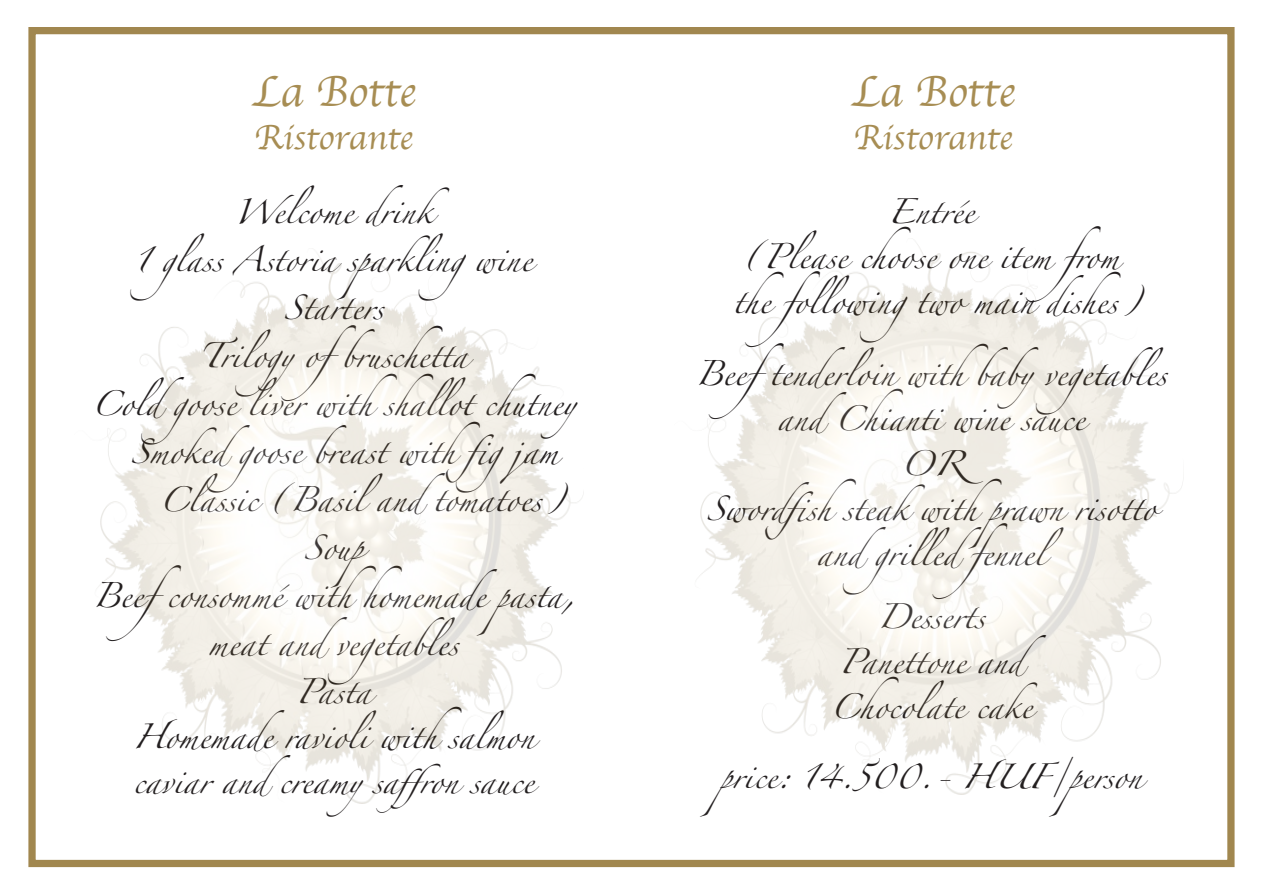
<style>
.page{position:relative;width:1263px;height:893px;background:#fff}
.page>*{position:absolute;margin:0;border:0;box-sizing:border-box;transform-origin:0 0}
.t1{font:45px "Apple Chancery";color:#a78d53}
.t2{font:36px "Apple Chancery";color:#a78d53}
.t3{font:22.5px/45px "Zapfino";color:#231f20}
</style>
<div class="page">
<div style="left:28px;top:27px;width:1206px;height:840px;border:7px solid #a1874f"></div>
<img style="left:98px;top:255px;width:486px;height:549px">
<img style="left:699px;top:244px;width:484px;height:550px">
<h1 class="t1" style="left:251px;top:56px;width:166px">La Botte</h1>
<h2 class="t2" style="left:254px;top:109px;width:160px">Ristorante</h2>
<p class="t3" style="left:234px;top:193px;width:217px">Welcome drink</p>
<p class="t3" style="left:135px;top:241px;width:399px">1 glass Astoria sparklingwine</p>
<p class="t3" style="left:284px;top:289px;width:101px">Starters</p>
<p class="t3" style="left:199px;top:337px;width:270px">Trilogyofbruschetta</p>
<p class="t3" style="left:91px;top:385px;width:509px">Coldgoose liver withshallot chutney</p>
<p class="t3" style="left:131px;top:433px;width:429px">Smokedgoose breast withfigjam</p>
<p class="t3" style="left:159px;top:481px;width:407px">Classic (Basilandtomatoes)</p>
<p class="t3" style="left:304px;top:529px;width:88px">Soup</p>
<p class="t3" style="left:93px;top:577px;width:483px">Beefconsommé withhomemade pasta,</p>
<p class="t3" style="left:208px;top:625px;width:252px">meat andvegetables</p>
<p class="t3" style="left:296px;top:673px;width:77px">Pasta</p>
<p class="t3" style="left:133px;top:718px;width:403px">Homemade ravioli withsalmon caviar andcreamysaffron sauce</p>
<h1 class="t1" style="left:851px;top:56px;width:166px">La Botte</h1>
<h2 class="t2" style="left:854px;top:109px;width:160px">Ristorante</h2>
<p class="t3" style="left:733px;top:193px;width:409px;text-align:center">Entrée<br>(Please choose one item from the followingtwo main dishes)</p>
<p class="t3" style="left:695px;top:355px;width:473px">Beeftenderloin withbabyvegetables</p>
<p class="t3" style="left:777px;top:400px;width:309px">andChianti wine sauce</p>
<p class="t3" style="left:900px;top:445px;width:84px">OR</p>
<p class="t3" style="left:706px;top:490px;width:451px">Swordfishsteakwithprawn risotto</p>
<p class="t3" style="left:817px;top:535px;width:248px">andgrilledfennel</p>
<p class="t3" style="left:878px;top:598px;width:108px">Desserts</p>
<p class="t3" style="left:839px;top:643px;width:209px">Panettone and</p>
<p class="t3" style="left:830px;top:688px;width:209px">Chocolate cake</p>
<p class="t3" style="left:720px;top:757px;width:424px">price: 14.500.- HUF/person</p>
</div>
